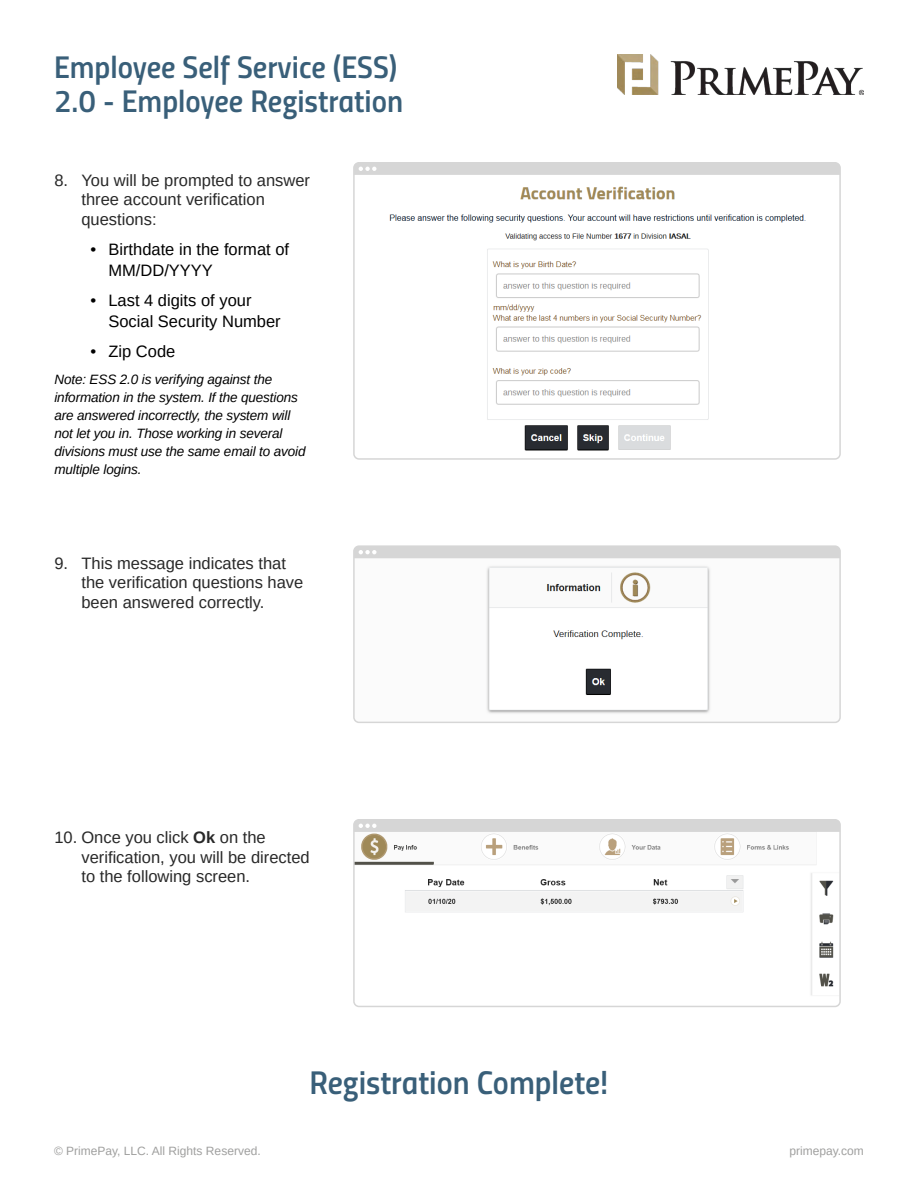
<style>
.page{position:relative;width:918px;height:1188px;background:#fff}
.page>*{position:absolute;margin:0;border:0;box-sizing:border-box;transform-origin:0 0}
.t1{font:33px "Titillium Semibold Upright";color:#395f79}
.t2{font:31.5px/34.5px "Titillium Semibold Upright";color:#395f79}
.t3{font:16.5px/19.5px "Arimo";color:#282828}
.t4{font:16.5px/21px "Arimo";color:#000}
.t5{font:italic 13.5px/18px "Arimo";letter-spacing:-.01em;color:#000}
.t6{font:12px "Arimo";color:#9f9f9e}
.s1{font-weight:700}
</style>
<div class="page">
<img style="left:618px;top:54px;width:246px;height:40px">
<img style="left:389px;top:186px;width:417px;height:265px">
<div style="left:353px;top:162px;width:488px;height:298px;border:2px solid #d6d6d6;border-radius:5px"></div>
<div style="left:354px;top:163px;width:486px;height:12px;background:#d6d6d6"></div>
<img style="left:356px;top:558px;width:482px;height:156px">
<div style="left:353px;top:545px;width:488px;height:178px;border:2px solid #d6d6d6;border-radius:5px"></div>
<div style="left:354px;top:546px;width:486px;height:12px;background:#d6d6d6"></div>
<img style="left:356px;top:833px;width:478px;height:163px">
<div style="left:353px;top:819px;width:488px;height:188px;border:2px solid #d6d6d6;border-radius:5px"></div>
<div style="left:354px;top:820px;width:486px;height:12px;background:#d6d6d6"></div>
<h2 class="t2" style="left:54px;top:48px;width:351px">Employee Self Service (ESS)<br>2.0 - Employee Registration</h2>
<p class="t3" style="left:81px;top:171px;width:230px;text-indent:-27px">8. You will be prompted to answer three account verification questions:</p>
<p class="t4" style="left:108px;top:239px;width:182px;text-indent:-18px">• Birthdate in the format of<br>MM/DD/YYYY</p>
<p class="t4" style="left:108px;top:290px;width:174px;text-indent:-18px">• Last 4 digits of your<br>Social Security Number</p>
<p class="t4" style="left:90px;top:341px;width:86px">• Zip Code</p>
<p class="t5" style="left:54px;top:370px;width:253px">Note: ESS 2.0 is verifying against the information in the system. If the questions are answered incorrectly, the system will not let you in. Those working in several divisions must use the same email to avoid multiple logins.</p>
<p class="t3" style="left:81px;top:554px;width:223px;text-indent:-27px">9. This message indicates that the verification questions have been answered correctly.</p>
<p class="t3" style="left:81px;top:828px;width:230px;text-indent:-27px">10. Once you click <span class="s1">Ok</span> on the verification, you will be directed to the following screen.</p>
<h1 class="t1" style="left:309px;top:1057px;width:301px">Registration Complete!</h1>
<p class="t6" style="left:54px;top:1144px;width:208px">© PrimePay, LLC. All Rights Reserved.</p>
<p class="t6" style="left:790px;top:1144px;width:76px">primepay.com</p>
</div>
